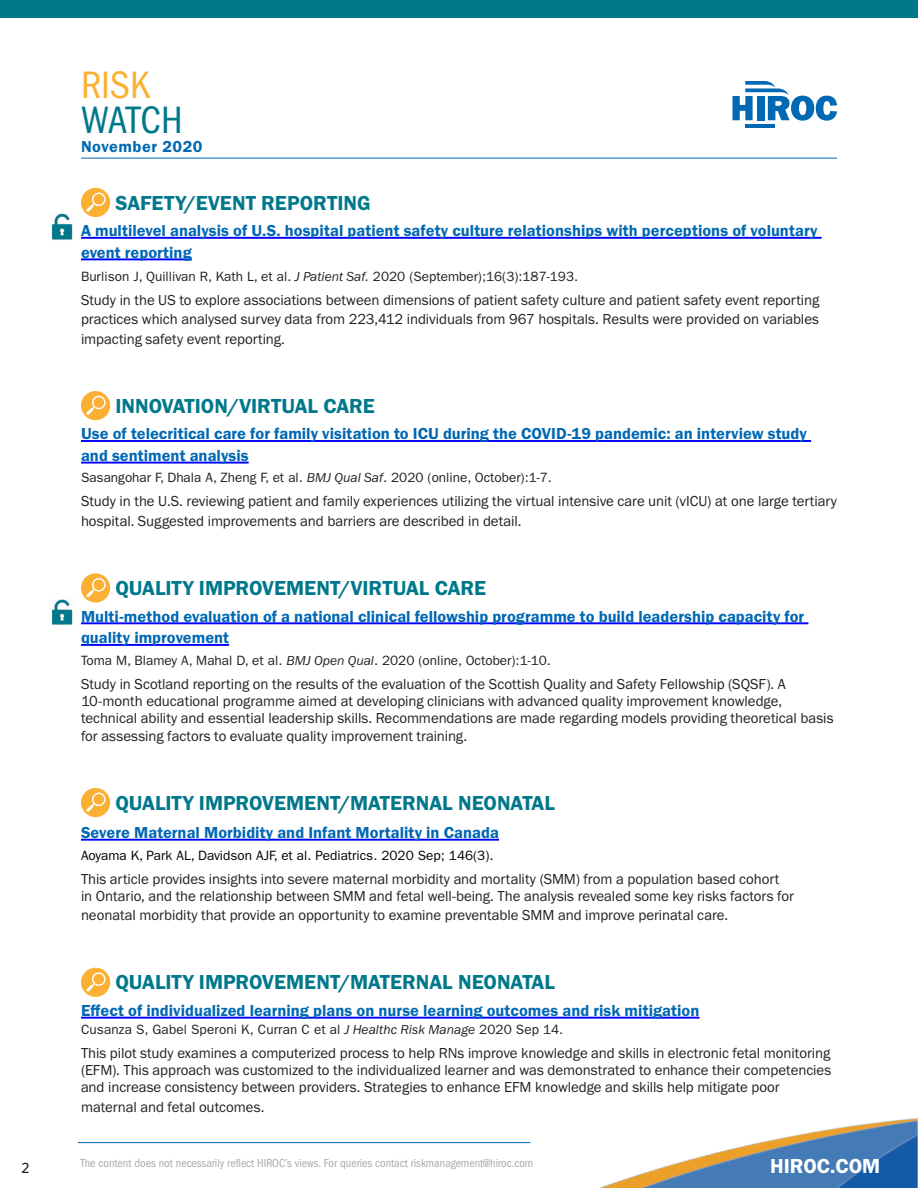
<style>
.page{position:relative;width:918px;height:1188px;background:#fff}
.page>*{position:absolute;margin:0;border:0;box-sizing:border-box;transform-origin:0 0}
.t1{font:condensed 39.6px "Franklin Gothic LT";letter-spacing:-.01em;color:#00788b}
.t2{font:condensed 39.6px "Franklin Gothic LT";color:#fbb033}
.t3{font:21px "Franklin Gothic URW Dem";color:#00788b}
.t4{font:21px "Franklin Gothic URW Dem";color:#fff}
.t5{font:16.5px/21.6px "Franklin Gothic URW Dem";color:#0168b3}
.t6{font:16.5px "Franklin Gothic URW Dem";letter-spacing:.03em;color:#0168b3}
.Body_Text{font:15px/17.2px "Franklin Gothic URW Boo";letter-spacing:-.005em;color:#231f20}
.t7{font:500 15px "Whitney";color:#231f20}
.t8{font:13.5px "Franklin Gothic";color:#231f20}
.t9{font:13.5px "Franklin Gothic";color:#000}
.t10{font:condensed 12px "Franklin Gothic LT";color:#a8a9ad}
.s1{font-style:italic}
</style>
<div class="page">
<hr style="left:81px;top:237px;width:741px;height:2px;background:#00f">
<hr style="left:81px;top:258px;width:111px;height:2px;background:#00f">
<hr style="left:81px;top:440px;width:730px;height:2px;background:#00f">
<hr style="left:81px;top:462px;width:168px;height:2px;background:#00f">
<hr style="left:81px;top:622px;width:727px;height:2px;background:#00f">
<hr style="left:81px;top:644px;width:148px;height:2px;background:#00f">
<hr style="left:81px;top:839px;width:418px;height:2px;background:#00f">
<hr style="left:81px;top:1017px;width:619px;height:2px;background:#00f">
<div style="left:81px;top:188px;width:29px;height:29px;background:#fbb033;border-radius:50%"></div>
<svg style="left:86px;top:193px;width:20px;height:19px"></svg>
<div style="left:81px;top:391px;width:29px;height:29px;background:#fbb033;border-radius:50%"></div>
<svg style="left:86px;top:396px;width:20px;height:19px"></svg>
<div style="left:81px;top:573px;width:29px;height:30px;background:#fbb033;border-radius:50%"></div>
<svg style="left:86px;top:578px;width:20px;height:19px"></svg>
<div style="left:81px;top:788px;width:29px;height:29px;background:#fbb033;border-radius:50%"></div>
<svg style="left:86px;top:793px;width:20px;height:19px"></svg>
<div style="left:81px;top:968px;width:29px;height:29px;background:#fbb033;border-radius:50%"></div>
<svg style="left:86px;top:972px;width:20px;height:20px"></svg>
<hr style="left:78px;top:1142px;width:452px;height:1px;background:#0168b3">
<img style="left:486px;top:1118px;width:432px;height:70px">
<hr style="left:745px;top:124px;width:30px;height:4px;background:#0168b3">
<svg style="left:733px;top:81px;width:104px;height:40px"></svg>
<div style="left:0;top:0;width:918px;height:17px;background:#00788b"></div>
<hr style="left:81px;top:158px;width:756px;height:1px;background:#0168b3">
<img style="left:52px;top:599px;width:21px;height:26px">
<img style="left:52px;top:213px;width:21px;height:27px">
<p class="t7" style="left:22px;top:1158px;width:10px">2</p>
<p class="t2" style="left:81px;top:63px;width:70px">RISK</p>
<p class="t1" style="left:81px;top:97px;width:103px">WATCH</p>
<p class="t6" style="left:81px;top:137px;width:123px">November 2020</p>
<p class="t3" style="left:115px;top:190px;width:257px">SAFETY/EVENT REPORTING</p>
<p class="t5" style="left:81px;top:220px;width:738px">A multilevel analysis of U.S. hospital patient safety culture relationships with perceptions of voluntary event reporting</p>
<p class="t8" style="left:81px;top:268px;width:499px">Burlison J, Quillivan R, Kath L, et al. <span class="s1">J Patient Saf.</span> 2020 (September);16(3):187-193.</p>
<p class="Body_Text" style="left:81px;top:290px;width:740px;line-height:19.5px;text-align:justify">Study in the US to explore associations between dimensions of patient safety culture and patient safety event reporting practices which analysed survey data from 223,412 individuals from 967 hospitals. Results were provided on variables impacting safety event reporting.</p>
<p class="t3" style="left:115px;top:393px;width:261px">INNOVATION/VIRTUAL CARE</p>
<p class="t5" style="left:81px;top:423px;width:728px">Use of telecritical care for family visitation to ICU during the COVID-19 pandemic: an interview study and sentiment analysis</p>
<p class="t8" style="left:81px;top:470px;width:472px">Sasangohar F, Dhala A, Zheng F, et al. <span class="s1">BMJ Qual Saf</span>. 2020 (online, October):1-7.</p>
<p class="Body_Text" style="left:81px;top:491px;width:757px;line-height:19.5px">Study in the U.S. reviewing patient and family experiences utilizing the virtual intensive care unit (vICU) at one large tertiary hospital. Suggested improvements and barriers are described in detail.</p>
<p class="t3" style="left:115px;top:575px;width:372px">QUALITY IMPROVEMENT/VIRTUAL CARE</p>
<p class="t5" style="left:81px;top:605px;width:725px">Multi-method evaluation of a national clinical fellowship programme to build leadership capacity for quality improvement</p>
<p class="t8" style="left:81px;top:652px;width:472px">Toma M, Blamey A, Mahal D, et al. <span class="s1">BMJ Open Qual</span>. 2020 (online, October):1-10.</p>
<p class="Body_Text" style="left:81px;top:675px;width:754px">Study in Scotland reporting on the results of the evaluation of the Scottish Quality and Safety Fellowship (SQSF). A 10-month educational programme aimed at developing clinicians with advanced quality improvement knowledge, technical ability and essential leadership skills. Recommendations are made regarding models providing theoretical basis for assessing factors to evaluate quality improvement training.</p>
<p class="t3" style="left:115px;top:790px;width:441px">QUALITY IMPROVEMENT/MATERNAL NEONATAL</p>
<p class="t5" style="left:81px;top:821px;width:420px">Severe Maternal Morbidity and Infant Mortality in Canada</p>
<p class="t9" style="left:81px;top:847px;width:414px">Aoyama K, Park AL, Davidson AJF, et al. Pediatrics. 2020 Sep; 146(3).</p>
<p class="Body_Text" style="left:81px;top:870px;width:714px">This article provides insights into severe maternal morbidity and mortality (SMM) from a population based cohort in Ontario, and the relationship between SMM and fetal well-being. The analysis revealed some key risks factors for</p>
<p class="Body_Text" style="left:81px;top:906px;width:649px">neonatal morbidity that provide an opportunity to examine preventable SMM and improve perinatal care.</p>
<p class="t3" style="left:115px;top:969px;width:441px">QUALITY IMPROVEMENT/MATERNAL NEONATAL</p>
<p class="t5" style="left:81px;top:999px;width:620px">Effect of individualized learning plans on nurse learning outcomes and risk mitigation</p>
<p class="t8" style="left:81px;top:1022px;width:484px">Cusanza S, Gabel Speroni K, Curran C et al <span class="s1">J Healthc Risk Manage</span> 2020 Sep 14.</p>
<p class="Body_Text" style="left:81px;top:1044px;width:752px;text-align:justify">This pilot study examines a computerized process to help RNs improve knowledge and skills in electronic fetal monitoring (EFM). This approach was customized to the individualized learner and was demonstrated to enhance their competencies and increase consistency between providers. Strategies to enhance EFM knowledge and skills help mitigate poor</p>
<p class="Body_Text" style="left:81px;top:1098px;width:185px">maternal and fetal outcomes.</p>
<p class="t10" style="left:80px;top:1156px;width:454px">The content does not necessarily reflect HIROC’s views. For queries contact riskmanagement@hiroc.com</p>
<h2 class="t4" style="left:770px;top:1153px;width:112px">HIROC.COM</h2>
</div>
